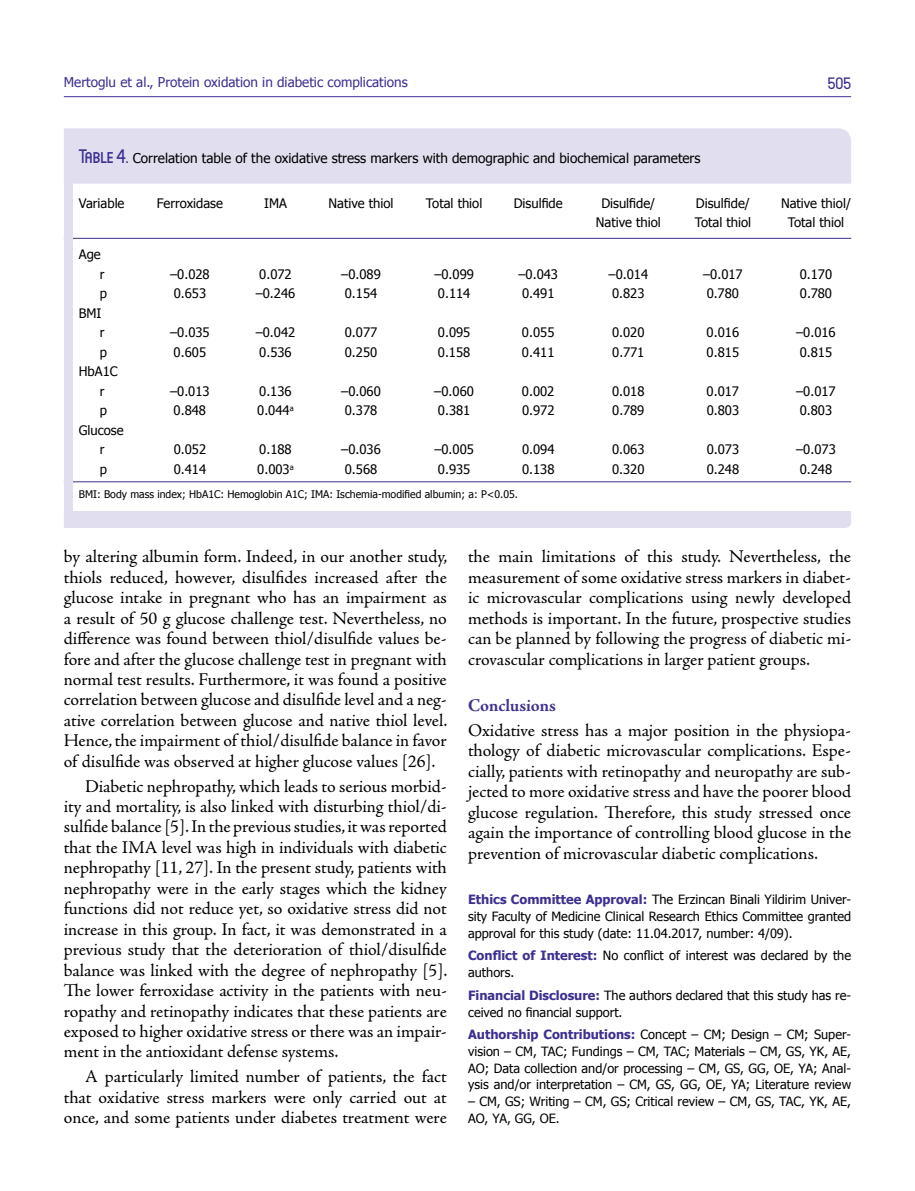
<style>
.page{position:relative;width:915px;height:1191px;background:#fff}
.page>*{position:absolute;margin:0;border:0;box-sizing:border-box;transform-origin:0 0}
.t1{font:18px/20.4px "Adobe Jenson Pro";letter-spacing:-.005em;color:#000;text-align:justify}
.t2{font:700 18px "Adobe Jenson Pro";letter-spacing:-.005em;color:#3c3091}
.t3{font:500 16.5px "Circula";color:#3c3091}
.t4{font:13.5px "Tahoma";color:#000}
.t5{font:13.5px "Tahoma";color:#3c3091}
.t6{font:13.05px/19.5px "Tahoma";color:#000;text-align:right}
.t7{font:12.75px/16.8px "Tahoma";color:#000}
.t8{font:10.5px "Tahoma";color:#000}
.s1{font-family:"Circula";font-weight:500;font-size:19.5px;color:#3c3091}
.s2{font-weight:700;color:#3c3091}
</style>
<div class="page">
<hr style="left:64px;top:96px;width:786px;height:1px;background:#3c3091">
<div style="left:64px;top:511px;width:786px;height:17px;background:#e1dfef"></div>
<div style="left:64px;top:128px;width:786px;height:56px;background:#e1dfef"></div>
<hr style="left:64px;top:481px;width:786px;height:1px;background:#3c3091">
<hr style="left:64px;top:238px;width:786px;height:1px;background:#3c3091">
<div style="left:64px;top:177px;width:8px;height:342px;background:#e1dfef"></div>
<p class="t5" style="left:64px;top:73px;width:345px">Mertoglu et al., Protein oxidation in diabetic complications</p>
<p class="t3" style="left:827px;top:73px;width:25px">505</p>
<p class="t4" style="left:79px;top:149px;width:623px"><span class="s1">Table 4.</span> Correlation table of the oxidative stress markers with demographic and biochemical parameters</p>
<p class="t6" style="left:79px;top:192px;width:47px">Variable</p>
<p class="t6" style="left:157px;top:192px;width:67px">Ferroxidase</p>
<p class="t6" style="left:264px;top:192px;width:24px">IMA</p>
<p class="t6" style="left:328px;top:192px;width:66px">Native thiol</p>
<p class="t6" style="left:426px;top:192px;width:58px">Total thiol</p>
<p class="t6" style="left:513px;top:192px;width:50px">Disulfide</p>
<p class="t6" style="left:601px;top:192px;width:55px">Disulfide/</p>
<p class="t6" style="left:695px;top:192px;width:55px">Disulfide/</p>
<p class="t6" style="left:780px;top:192px;width:71px">Native thiol/</p>
<p class="t6" style="left:595px;top:212px;width:66px">Native thiol</p>
<p class="t6" style="left:694px;top:212px;width:58px">Total thiol</p>
<p class="t6" style="left:787px;top:212px;width:58px">Total thiol</p>
<p class="t6" style="left:79px;top:244px;width:27px">Age r</p>
<p class="t6" style="left:170px;top:264px;width:41px">–0.028</p>
<p class="t6" style="left:259px;top:264px;width:34px">0.072</p>
<p class="t6" style="left:341px;top:264px;width:41px">–0.089</p>
<p class="t6" style="left:434px;top:264px;width:41px">–0.099</p>
<p class="t6" style="left:518px;top:264px;width:41px">–0.043</p>
<p class="t6" style="left:608px;top:264px;width:41px">–0.014</p>
<p class="t6" style="left:702px;top:264px;width:41px">–0.017</p>
<p class="t6" style="left:799px;top:264px;width:34px">0.170</p>
<p class="t6" style="left:100px;top:283px;width:9px">p</p>
<p class="t6" style="left:174px;top:283px;width:34px">0.653</p>
<p class="t6" style="left:255px;top:283px;width:41px">–0.246</p>
<p class="t6" style="left:345px;top:283px;width:34px">0.154</p>
<p class="t6" style="left:438px;top:283px;width:34px">0.114</p>
<p class="t6" style="left:522px;top:283px;width:34px">0.491</p>
<p class="t6" style="left:612px;top:283px;width:34px">0.823</p>
<p class="t6" style="left:706px;top:283px;width:34px">0.780</p>
<p class="t6" style="left:799px;top:283px;width:34px">0.780</p>
<p class="t6" style="left:79px;top:303px;width:27px">BMI r</p>
<p class="t6" style="left:170px;top:322px;width:41px">–0.035</p>
<p class="t6" style="left:255px;top:322px;width:41px">–0.042</p>
<p class="t6" style="left:345px;top:322px;width:34px">0.077</p>
<p class="t6" style="left:438px;top:322px;width:34px">0.095</p>
<p class="t6" style="left:522px;top:322px;width:34px">0.055</p>
<p class="t6" style="left:612px;top:322px;width:34px">0.020</p>
<p class="t6" style="left:706px;top:322px;width:34px">0.016</p>
<p class="t6" style="left:795px;top:322px;width:41px">–0.016</p>
<p class="t6" style="left:100px;top:342px;width:9px">p</p>
<p class="t6" style="left:174px;top:342px;width:34px">0.605</p>
<p class="t6" style="left:259px;top:342px;width:34px">0.536</p>
<p class="t6" style="left:345px;top:342px;width:34px">0.250</p>
<p class="t6" style="left:438px;top:342px;width:34px">0.158</p>
<p class="t6" style="left:522px;top:342px;width:34px">0.411</p>
<p class="t6" style="left:612px;top:342px;width:34px">0.771</p>
<p class="t6" style="left:706px;top:342px;width:34px">0.815</p>
<p class="t6" style="left:799px;top:342px;width:34px">0.815</p>
<p class="t6" style="left:100px;top:361px;width:19px;text-align:left;text-indent:-21px">HbA1C r</p>
<p class="t6" style="left:170px;top:381px;width:41px">–0.013</p>
<p class="t6" style="left:259px;top:381px;width:34px">0.136</p>
<p class="t6" style="left:341px;top:381px;width:41px">–0.060</p>
<p class="t6" style="left:434px;top:381px;width:41px">–0.060</p>
<p class="t6" style="left:522px;top:381px;width:34px">0.002</p>
<p class="t6" style="left:612px;top:381px;width:34px">0.018</p>
<p class="t6" style="left:706px;top:381px;width:34px">0.017</p>
<p class="t6" style="left:795px;top:381px;width:41px">–0.017</p>
<p class="t6" style="left:100px;top:400px;width:9px">p</p>
<p class="t6" style="left:173px;top:400px;width:34px">0.848</p>
<p class="t6" style="left:257px;top:400px;width:38px">0.044<sup>a</sup></p>
<p class="t6" style="left:345px;top:400px;width:34px">0.378</p>
<p class="t6" style="left:438px;top:400px;width:34px">0.381</p>
<p class="t6" style="left:522px;top:400px;width:34px">0.972</p>
<p class="t6" style="left:612px;top:400px;width:34px">0.789</p>
<p class="t6" style="left:706px;top:400px;width:34px">0.803</p>
<p class="t6" style="left:799px;top:400px;width:34px">0.803</p>
<p class="t6" style="left:79px;top:420px;width:46px;text-align:center">Glucose r</p>
<p class="t6" style="left:174px;top:439px;width:34px">0.052</p>
<p class="t6" style="left:259px;top:439px;width:34px">0.188</p>
<p class="t6" style="left:341px;top:439px;width:41px">–0.036</p>
<p class="t6" style="left:434px;top:439px;width:41px">–0.005</p>
<p class="t6" style="left:522px;top:439px;width:34px">0.094</p>
<p class="t6" style="left:612px;top:439px;width:34px">0.063</p>
<p class="t6" style="left:706px;top:439px;width:34px">0.073</p>
<p class="t6" style="left:795px;top:439px;width:41px">–0.073</p>
<p class="t6" style="left:100px;top:459px;width:9px">p</p>
<p class="t6" style="left:174px;top:459px;width:34px">0.414</p>
<p class="t6" style="left:257px;top:459px;width:38px">0.003<sup>a</sup></p>
<p class="t6" style="left:345px;top:459px;width:34px">0.568</p>
<p class="t6" style="left:438px;top:459px;width:34px">0.935</p>
<p class="t6" style="left:522px;top:459px;width:34px">0.138</p>
<p class="t6" style="left:612px;top:459px;width:34px">0.320</p>
<p class="t6" style="left:706px;top:459px;width:34px">0.248</p>
<p class="t6" style="left:799px;top:459px;width:34px">0.248</p>
<p class="t8" style="left:79px;top:486px;width:440px">BMI: Body mass index; HbA1C: Hemoglobin A1C; IMA: Ischemia-modified albumin; a: P&lt;0.05.</p>
<p class="t1" style="left:64px;top:547px;width:385px">by altering albumin form. Indeed, in our another study, thiols reduced, however, disulfides increased after the glucose intake in pregnant who has an impairment as a result of 50 g glucose challenge test. Nevertheless, no difference was found between thiol/disulfide values be&shy;fore and after the glucose challenge test in pregnant with normal test results. Furthermore, it was found a positive correlation between glucose and disulfide level and a neg&shy;ative correlation between glucose and native thiol level.<br>Hence, the impairment of thiol/disulfide balance in favor of disulfide was observed at higher glucose values [26].</p>
<p class="t1" style="left:64px;top:776px;width:385px;text-indent:21px">Diabetic nephropathy, which leads to serious morbid&shy;ity and mortality, is also linked with disturbing thiol/di&shy;sulfide balance [5]. In the previous studies, it was reported that the IMA level was high in individuals with diabetic nephropathy [11, 27]. In the present study, patients with nephropathy were in the early stages which the kidney functions did not reduce yet, so oxidative stress did not increase in this group. In fact, it was demonstrated in a previous study that the deterioration of thiol/disulfide balance was linked with the degree of nephropathy [5].<br>The lower ferroxidase activity in the patients with neu&shy;ropathy and retinopathy indicates that these patients are exposed to higher oxidative stress or there was an impair&shy;ment in the antioxidant defense systems.</p>
<p class="t1" style="left:64px;top:1066px;width:384px;text-indent:21px">A particularly limited number of patients, the fact that oxidative stress markers were only carried out at once, and some patients under diabetes treatment were</p>
<p class="t1" style="left:468px;top:547px;width:384px">the main limitations of this study. Nevertheless, the measurement of some oxidative stress markers in diabet&shy;ic microvascular complications using newly developed methods is important. In the future, prospective studies can be planned by following the progress of diabetic mi&shy;crovascular complications in larger patient groups.</p>
<p class="t2" style="left:468px;top:695px;width:89px">Conclusions</p>
<p class="t1" style="left:468px;top:720px;width:384px">Oxidative stress has a major position in the physiopa&shy;thology of diabetic microvascular complications. Espe&shy;cially, patients with retinopathy and neuropathy are sub&shy;jected to more oxidative stress and have the poorer blood glucose regulation. Therefore, this study stressed once again the importance of controlling blood glucose in the prevention of microvascular diabetic complications.</p>
<p class="t7" style="left:468px;top:890px;width:384px;text-align:justify"><span class="s2">Ethics Committee Approval:</span> The Erzincan Binali Yildirim Univer&shy;sity Faculty of Medicine Clinical Research Ethics Committee granted approval for this study (date: 11.04.2017, number: 4/09).</p>
<p class="t7" style="left:468px;top:946px;width:384px"><span class="s2">Conflict of Interest:</span> No conflict of interest was declared by the authors.</p>
<p class="t7" style="left:468px;top:986px;width:384px"><span class="s2">Financial Disclosure:</span> The authors declared that this study has re&shy;ceived no financial support.</p>
<p class="t7" style="left:468px;top:1025px;width:384px;text-align:justify"><span class="s2">Authorship Contributions:</span> Concept – CM; Design – CM; Super&shy;vision – CM, TAC; Fundings – CM, TAC; Materials – CM, GS, YK, AE, AO; Data collection and/or processing – CM, GS, GG, OE, YA; Anal&shy;ysis and/or interpretation – CM, GS, GG, OE, YA; Literature review</p>
<p class="t7" style="left:468px;top:1092px;width:384px">– CM, GS; Writing – CM, GS; Critical review – CM, GS, TAC, YK, AE,<br>AO, YA, GG, OE.</p>
</div>
